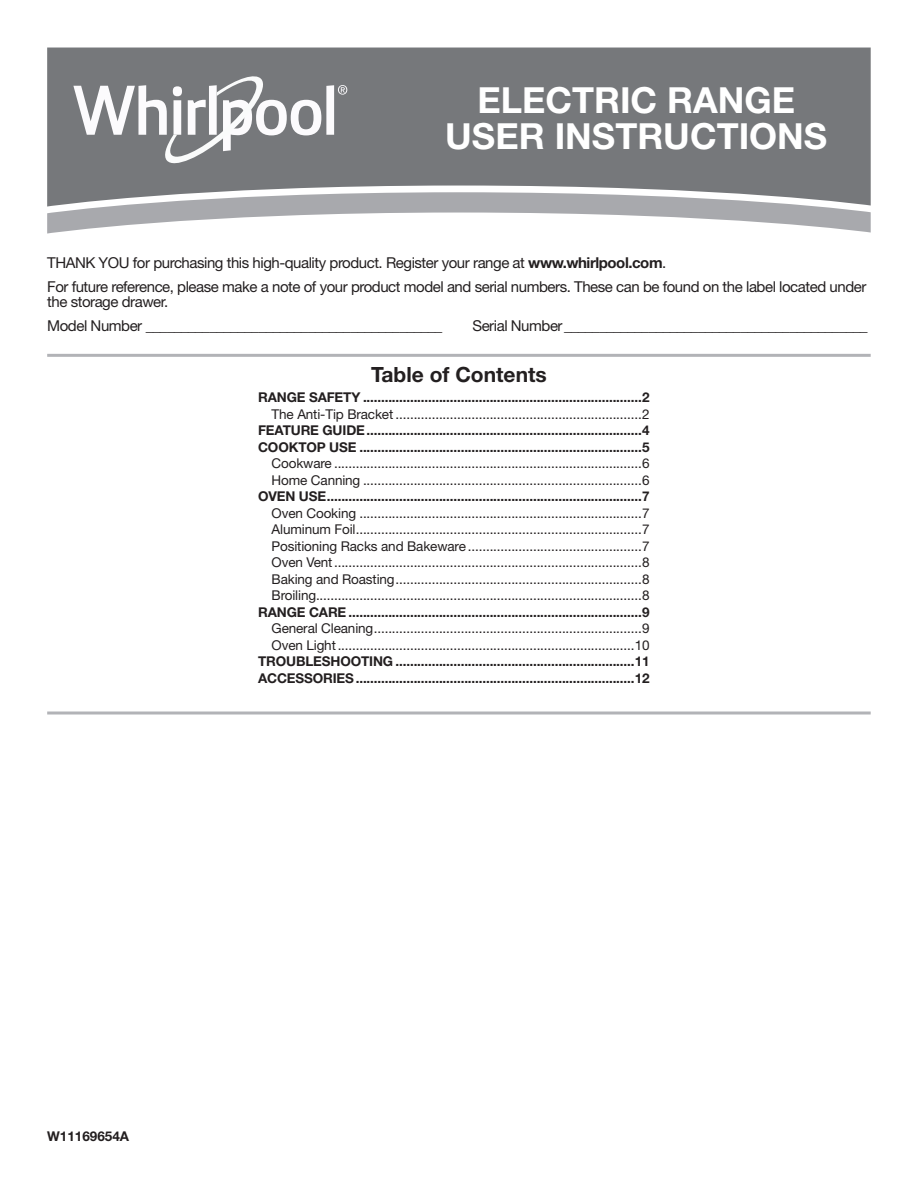
<style>
.page{position:relative;width:918px;height:1188px;background:#fff}
.page>*{position:absolute;margin:0;border:0;box-sizing:border-box;transform-origin:0 0}
.Cover_Heading_1{font:700 36px/36px "Helvetica Neue";color:#fff;text-align:center}
.Cover_TOC{font:700 21px "Helvetica Neue";color:#231f20}
.Heading_3_No_Bold{font:15px/15px "Helvetica Neue LT Std";letter-spacing:-.03em;color:#231f20}
.t1{font:13.5px "Helvetica Neue LT Std";letter-spacing:-.01em;color:#231f20}
.Part_Number{font:700 13.5px "Helvetica Neue";letter-spacing:-.01em;color:#231f20}
.s1{font-weight:700}
</style>
<div class="page">
<hr style="left:47px;top:354px;width:824px;height:3px;background:#b2b3b7">
<div style="left:47px;top:48px;width:824px;height:144px;background:#76787b"></div>
<svg style="left:47px;top:192px;width:824px;height:41px"></svg>
<svg style="left:73px;top:72px;width:274px;height:97px"></svg>
<hr style="left:47px;top:712px;width:824px;height:3px;background:#b2b3b7">
<p class="Cover_Heading_1" style="left:445px;top:81px;width:384px">ELECTRIC RANGE<br>USER INSTRUCTIONS</p>
<p class="Heading_3_No_Bold" style="left:47px;top:255px;width:621px">THANK YOU for purchasing this high-quality product. Register your range at <span class="s1">www.whirlpool.com</span>.</p>
<p class="Heading_3_No_Bold" style="left:47px;top:279px;width:821px">For future reference, please make a note of your product model and serial numbers. These can be found on the label located under the storage drawer.</p>
<p class="Heading_3_No_Bold" style="left:47px;top:318px;width:397px">Model Number __________________________________________</p>
<p class="Heading_3_No_Bold" style="left:472px;top:318px;width:397px">Serial Number___________________________________________</p>
<p class="Cover_TOC" style="left:371px;top:362px;width:177px">Table of Contents</p>
<p class="Part_Number" style="left:258px;top:389px;width:393px">RANGE SAFETY .............................................................................2</p>
<p class="t1" style="left:272px;top:406px;width:379px">The Anti-Tip Bracket ....................................................................2</p>
<p class="Part_Number" style="left:258px;top:422px;width:393px">FEATURE GUIDE............................................................................4</p>
<p class="Part_Number" style="left:258px;top:439px;width:393px">COOKTOP USE ..............................................................................5</p>
<p class="t1" style="left:272px;top:455px;width:379px">Cookware .....................................................................................6</p>
<p class="t1" style="left:272px;top:472px;width:379px">Home Canning .............................................................................6</p>
<p class="Part_Number" style="left:258px;top:488px;width:393px">OVEN USE.......................................................................................7</p>
<p class="t1" style="left:272px;top:505px;width:379px">Oven Cooking ..............................................................................7</p>
<p class="t1" style="left:272px;top:521px;width:379px">Aluminum Foil...............................................................................7</p>
<p class="t1" style="left:272px;top:538px;width:379px">Positioning Racks and Bakeware ................................................7</p>
<p class="t1" style="left:272px;top:554px;width:379px">Oven Vent.....................................................................................8</p>
<p class="t1" style="left:272px;top:571px;width:379px">Baking and Roasting....................................................................8</p>
<p class="t1" style="left:272px;top:587px;width:379px">Broiling..........................................................................................8</p>
<p class="Part_Number" style="left:258px;top:604px;width:393px">RANGE CARE .................................................................................9</p>
<p class="t1" style="left:272px;top:620px;width:379px">General Cleaning..........................................................................9</p>
<p class="t1" style="left:272px;top:637px;width:379px">Oven Light..................................................................................10</p>
<p class="Part_Number" style="left:258px;top:653px;width:393px">TROUBLESHOOTING ..................................................................11</p>
<p class="Part_Number" style="left:258px;top:670px;width:393px">ACCESSORIES.............................................................................12</p>
<p class="Part_Number" style="left:47px;top:1128px;width:84px">W11169654A</p>
</div>
